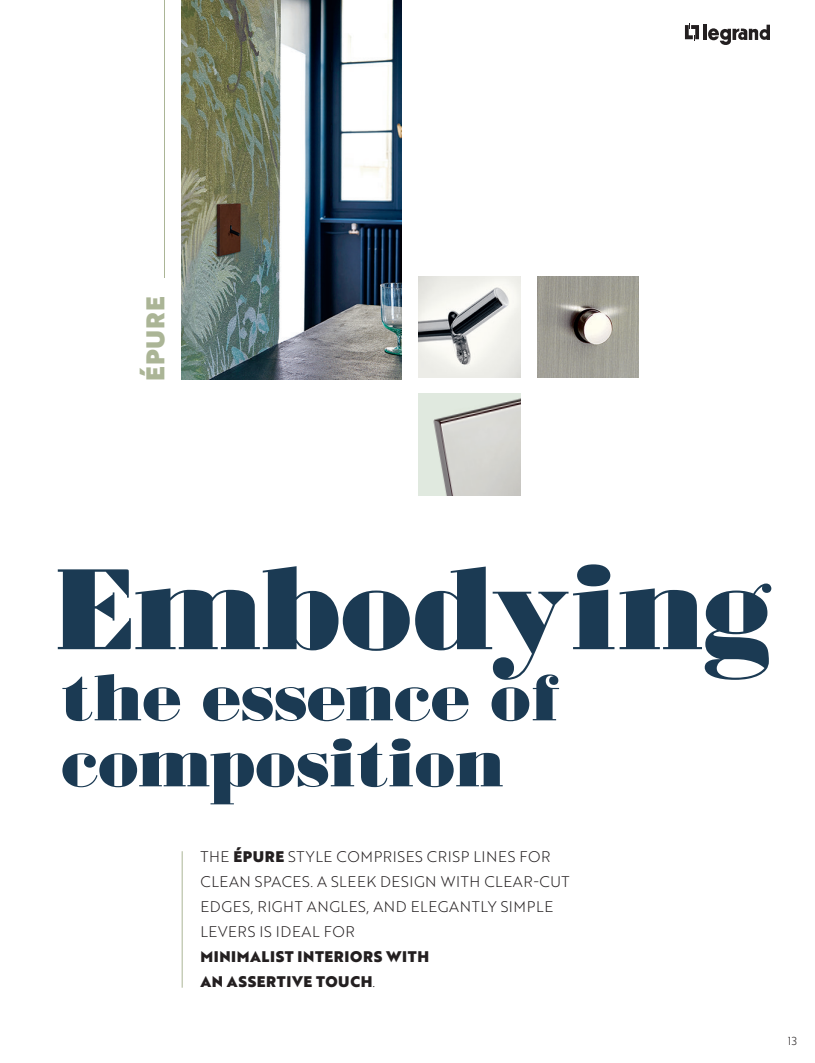
<style>
.page{position:relative;width:815px;height:1063px;background:#fff}
.page>*{position:absolute;margin:0;border:0;box-sizing:border-box;transform-origin:0 0}
.t1{font:118.75px "Bodoni Ultra FLF";color:#1b3a53}
.t2{font:67px/66px "Bodoni Ultra FLF";color:#1b3a53}
.t3{font:25px "Brother 1816 Black";letter-spacing:.04em;color:#abb596}
.t4{font:15px/25px "Brother 1816 Light";letter-spacing:.04em;color:#231f20}
.t5{font:15px/25px "Brother 1816 Black";letter-spacing:.04em;color:#231f20}
.t6{font:11.25px "Brother 1816 Light";color:#231f20}
.s1{font-family:"Brother 1816 Black"}
.s2{font-family:"Brother 1816 Light"}
</style>
<div class="page">
<svg style="left:685px;top:24px;width:14px;height:16px"></svg>
<hr style="left:703px;top:25px;width:4px;height:15px;background:#231f20">
<svg style="left:708px;top:25px;width:62px;height:20px"></svg>
<hr style="left:182px;top:851px;width:1px;height:137px;background:#abb596">
<hr style="left:164px;top:0;width:1px;height:278px;background:#abb596">
<img style="left:419px;top:276px;width:101px;height:102px">
<img style="left:419px;top:394px;width:101px;height:101px">
<img style="left:537px;top:276px;width:102px;height:102px">
<img style="left:182px;top:0;width:220px;height:379px">
<h3 class="t3" style="left:136px;top:381px;width:86px;rotate:-90deg">ÉPURE</h3>
<h1 class="t1" style="left:56px;top:542px;width:715px">Embodying</h1>
<h2 class="t2" style="left:61px;top:666px;width:500px">the essence of composition</h2>
<p class="t4" style="left:200px;top:844px;width:371px">THE <span class="s1">ÉPURE</span> STYLE COMPRISES CRISP LINES FOR CLEAN SPACES. A SLEEK DESIGN WITH CLEAR-CUT EDGES, RIGHT ANGLES, AND ELEGANTLY SIMPLE LEVERS IS IDEAL FOR</p>
<p class="t5" style="left:200px;top:944px;width:230px">MINIMALIST INTERIORS WITH<br>AN ASSERTIVE TOUCH<span class="s2">.</span></p>
<p class="t6" style="left:788px;top:1032px;width:11px">13</p>
</div>
